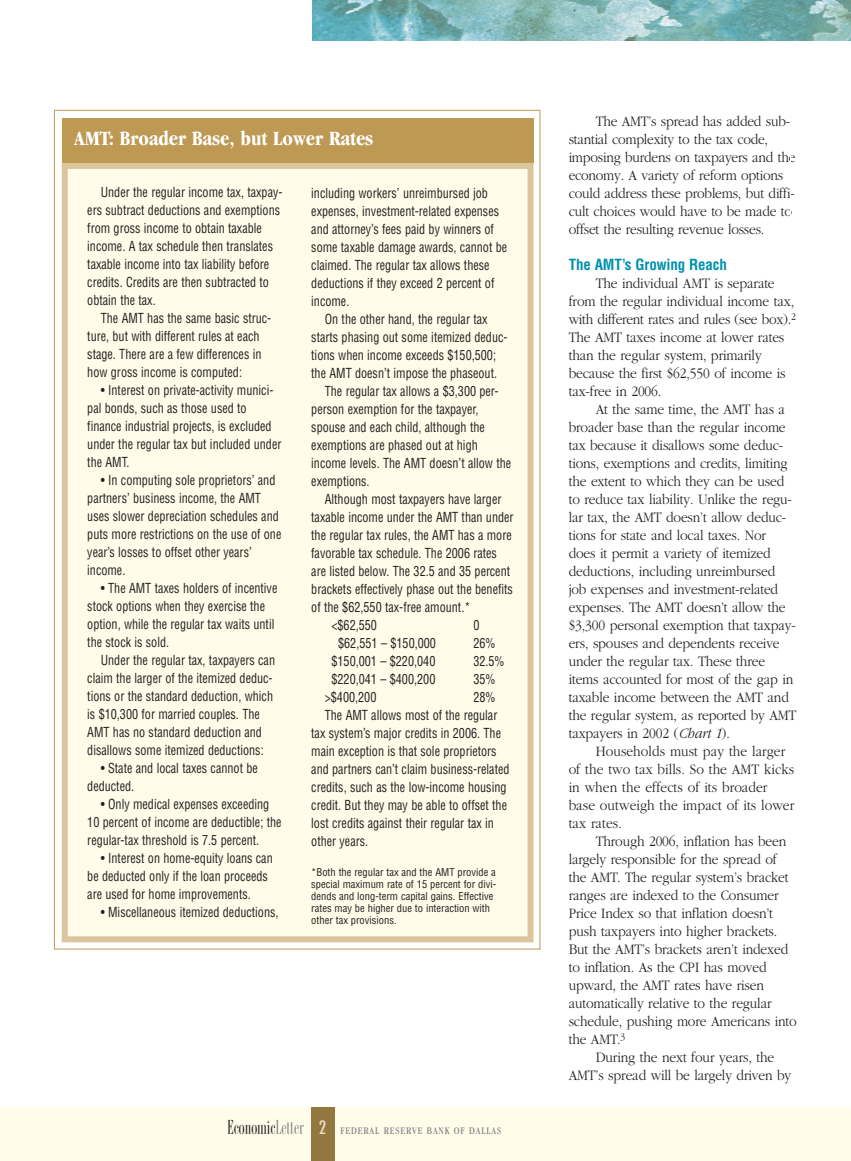
<style>
.page{position:relative;width:851px;height:1161px;background:#fff}
.page>*{position:absolute;margin:0;border:0;box-sizing:border-box;transform-origin:0 0}
.t1{font:700 condensed 21px "Garamond";color:#fff}
.t2{font:condensed 21px "AT Torino";color:#231f20}
.t3{font:500 condensed 18px "Futura";color:#e8dbc1}
.t4{font:300 15px/18px "Garamond";letter-spacing:-.01em;color:#231f20;scale:.9 1}
.t5{font:700 condensed 15px "Helvetica";letter-spacing:-.01em;color:#0091ad}
.t6{font:condensed 13.5px/18px "Helvetica";color:#231f20;scale:.9 1}
.t7{font:condensed 10.5px/12px "Helvetica";color:#231f20}
.t8{font:condensed 10.5px "Garamond";letter-spacing:.09em;color:#808285}
.s1{color:#808285}
.s2{font-style:italic}
</style>
<div class="page">
<img style="left:313px;top:0;width:537px;height:40px">
<div style="left:1px;top:1107px;width:849px;height:54px;background:#fffde9"></div>
<div style="left:311px;top:1107px;width:23px;height:54px;background:#92773e"></div>
<div style="left:62px;top:118px;width:471px;height:45px;background:#be9954"></div>
<div style="left:65px;top:166px;width:465px;height:773px;background:#fffde9"></div>
<div style="left:62px;top:163px;width:471px;height:779px;border:6px solid #dcc59c"></div>
<h1 class="t1" style="left:74px;top:131px;width:301px">AMT: Broader Base, but Lower Rates</h1>
<p class="t6" style="left:87px;top:184px;width:218px;text-indent:13px">Under the regular income tax, taxpay&shy;ers subtract deductions and exemptions from gross income to obtain taxable income. A tax schedule then translates taxable income into tax liability before credits. Credits are then subtracted to obtain the tax.</p>
<p class="t6" style="left:87px;top:310px;width:206px;text-indent:13px">The AMT has the same basic struc&shy;ture, but with different rules at each stage. There are a few differences in how gross income is computed:</p>
<p class="t6" style="left:87px;top:382px;width:217px;text-indent:13px">• Interest on private-activity munici&shy;pal bonds, such as those used to finance industrial projects, is excluded under the regular tax but included under the AMT.</p>
<p class="t6" style="left:87px;top:472px;width:217px;text-indent:13px">• In computing sole proprietors’ and partners’ business income, the AMT uses slower depreciation schedules and puts more restrictions on the use of one year’s losses to offset other years’ income.</p>
<p class="t6" style="left:87px;top:580px;width:213px;text-indent:13px">• The AMT taxes holders of incentive stock options when they exercise the option, while the regular tax waits until the stock is sold.</p>
<p class="t6" style="left:87px;top:652px;width:210px;text-indent:13px">Under the regular tax, taxpayers can claim the larger of the itemized deduc&shy;tions or the standard deduction, which is $10,300 for married couples. The AMT has no standard deduction and disallows some itemized deductions:</p>
<p class="t6" style="left:87px;top:760px;width:191px;text-indent:13px">• State and local taxes cannot be deducted.</p>
<p class="t6" style="left:87px;top:796px;width:217px;text-indent:13px">• Only medical expenses exceeding<br>10 percent of income are deductible; the regular-tax threshold is 7.5 percent.</p>
<p class="t6" style="left:87px;top:850px;width:207px;text-indent:13px">• Interest on home-equity loans can be deducted only if the loan proceeds are used for home improvements.</p>
<p class="t6" style="left:101px;top:904px;width:199px">• Miscellaneous itemized deductions,</p>
<p class="t6" style="left:311px;top:185px;width:219px">including workers’ unreimbursed job expenses, investment-related expenses and attorney’s fees paid by winners of some taxable damage awards, cannot be claimed. The regular tax allows these deductions if they exceed 2 percent of income.</p>
<p class="t6" style="left:325px;top:311px;width:182px">On the other hand, the regular tax</p>
<p class="t6" style="left:311px;top:329px;width:219px">starts phasing out some itemized deduc-</p>
<p class="t6" style="left:311px;top:347px;width:207px">tions when income exceeds $150,500;</p>
<p class="t6" style="left:311px;top:365px;width:208px">the AMT doesn’t impose the phaseout.</p>
<p class="t6" style="left:325px;top:383px;width:195px">The regular tax allows a $3,300 per-</p>
<p class="t6" style="left:311px;top:401px;width:187px">person exemption for the taxpayer,</p>
<p class="t6" style="left:311px;top:419px;width:194px">spouse and each child, although the</p>
<p class="t6" style="left:311px;top:437px;width:186px">exemptions are phased out at high</p>
<p class="t6" style="left:311px;top:455px;width:224px">income levels. The AMT doesn’t allow the</p>
<p class="t6" style="left:311px;top:473px;width:66px">exemptions.</p>
<p class="t6" style="left:325px;top:491px;width:198px">Although most taxpayers have larger</p>
<p class="t6" style="left:311px;top:509px;width:226px">taxable income under the AMT than under</p>
<p class="t6" style="left:311px;top:527px;width:224px">the regular tax rules, the AMT has a more</p>
<p class="t6" style="left:311px;top:545px;width:208px">favorable tax schedule. The 2006 rates</p>
<p class="t6" style="left:311px;top:563px;width:222px">are listed below. The 32.5 and 35 percent</p>
<p class="t6" style="left:311px;top:581px;width:225px">brackets effectively phase out the benefits</p>
<p class="t6" style="left:311px;top:599px;width:178px">of the $62,550 tax-free amount.*</p>
<p class="t6" style="left:331px;top:617px;width:52px">&lt;$62,550</p>
<p class="t6" style="left:473px;top:617px;width:8px">0</p>
<p class="t6" style="left:338px;top:635px;width:110px">$62,551 – $150,000</p>
<p class="t6" style="left:473px;top:635px;width:26px">26%</p>
<p class="t6" style="left:331px;top:653px;width:117px">$150,001 – $220,040</p>
<p class="t6" style="left:473px;top:653px;width:36px">32.5%</p>
<p class="t6" style="left:331px;top:671px;width:117px">$220,041 – $400,200</p>
<p class="t6" style="left:473px;top:671px;width:26px">35%</p>
<p class="t6" style="left:325px;top:689px;width:59px">&gt;$400,200</p>
<p class="t6" style="left:473px;top:689px;width:26px">28%</p>
<p class="t6" style="left:325px;top:707px;width:193px">The AMT allows most of the regular</p>
<p class="t6" style="left:311px;top:725px;width:212px">tax system’s major credits in 2006. The</p>
<p class="t6" style="left:311px;top:743px;width:207px">main exception is that sole proprietors</p>
<p class="t6" style="left:311px;top:761px;width:222px">and partners can’t claim business-related</p>
<p class="t6" style="left:311px;top:779px;width:218px">credits, such as the low-income housing</p>
<p class="t6" style="left:311px;top:797px;width:219px">credit. But they may be able to offset the</p>
<p class="t6" style="left:311px;top:815px;width:204px">lost credits against their regular tax in</p>
<p class="t6" style="left:311px;top:833px;width:65px">other years.</p>
<p class="t7" style="left:311px;top:867px;width:186px">*Both the regular tax and the AMT provide a special maximum rate of 15 percent for divi&shy;dends and long-term capital gains. Effective rates may be higher due to interaction with other tax provisions.</p>
<h1 class="t2" style="left:227px;top:1119px;width:78px">Economic<span class="s1">Letter</span></h1>
<p class="t8" style="left:340px;top:1126px;width:162px">FEDERAL RESERVE BANK OF DALLAS</p>
<h2 class="t3" style="left:319px;top:1116px;width:9px">2</h2>
<p class="t4" style="left:568px;top:113px;width:253px;text-indent:27px">The AMT’s spread has added sub&shy;stantial complexity to the tax code, imposing burdens on taxpayers and the economy. A variety of reform options could address these problems, but diffi&shy;cult choices would have to be made to offset the resulting revenue losses.</p>
<p class="t5" style="left:568px;top:259px;width:160px">The AMT’s Growing Reach</p>
<p class="t4" style="left:568px;top:275px;width:254px;text-indent:27px">The individual AMT is separate from the regular individual income tax, with different rates and rules (see box).<sup>2<br></sup>The AMT taxes income at lower rates than the regular system, primarily because the first $62,550 of income is tax-free in 2006.</p>
<p class="t4" style="left:568px;top:401px;width:254px;text-indent:27px">At the same time, the AMT has a broader base than the regular income tax because it disallows some deduc&shy;tions, exemptions and credits, limiting the extent to which they can be used to reduce tax liability. Unlike the regu&shy;lar tax, the AMT doesn’t allow deduc&shy;tions for state and local taxes. Nor does it permit a variety of itemized deductions, including unreimbursed job expenses and investment-related expenses. The AMT doesn’t allow the $3,300 personal exemption that taxpay&shy;ers, spouses and dependents receive under the regular tax. These three items accounted for most of the gap in taxable income between the AMT and the regular system, as reported by AMT taxpayers in 2002 (<span class="s2">Chart 1</span>).</p>
<p class="t4" style="left:568px;top:743px;width:252px;text-indent:27px">Households must pay the larger of the two tax bills. So the AMT kicks in when the effects of its broader base outweigh the impact of its lower tax rates.</p>
<p class="t4" style="left:595px;top:833px;width:213px">Through 2006, inflation has been</p>
<p class="t4" style="left:568px;top:851px;width:233px">largely responsible for the spread of</p>
<p class="t4" style="left:568px;top:869px;width:246px">the AMT. The regular system’s bracket</p>
<p class="t4" style="left:568px;top:887px;width:235px">ranges are indexed to the Consumer</p>
<p class="t4" style="left:568px;top:905px;width:228px">Price Index so that inflation doesn’t</p>
<p class="t4" style="left:568px;top:923px;width:233px">push taxpayers into higher brackets.</p>
<p class="t4" style="left:568px;top:941px;width:245px">But the AMT’s brackets aren’t indexed</p>
<p class="t4" style="left:568px;top:959px;width:221px">to inflation. As the CPI has moved</p>
<p class="t4" style="left:568px;top:977px;width:219px">upward, the AMT rates have risen</p>
<p class="t4" style="left:568px;top:995px;width:227px">automatically relative to the regular</p>
<p class="t4" style="left:568px;top:1013px;width:255px">schedule, pushing more Americans into</p>
<p class="t4" style="left:568px;top:1031px;width:64px">the AMT.<sup>3</sup></p>
<p class="t4" style="left:595px;top:1049px;width:200px">During the next four years, the</p>
<p class="t4" style="left:568px;top:1067px;width:249px">AMT’s spread will be largely driven by</p>
</div>
